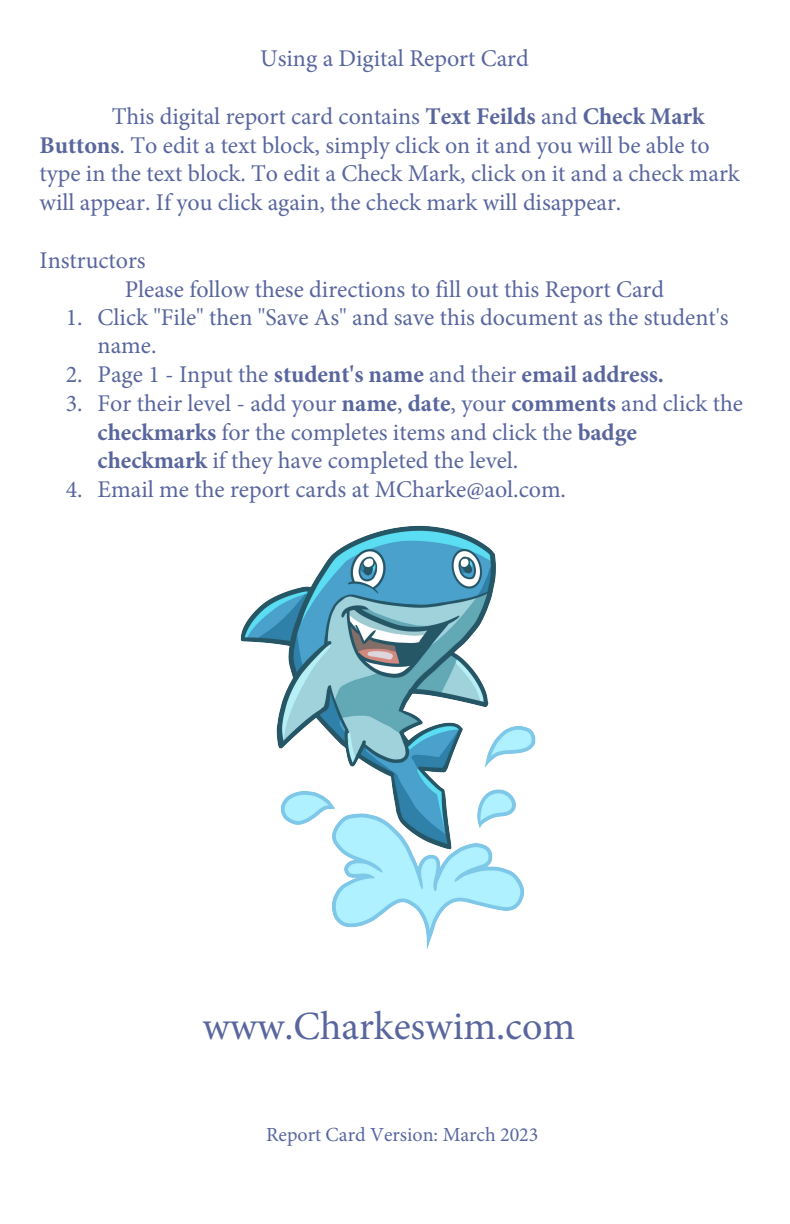
<style>
.page{position:relative;width:790px;height:1224px;background:#fff}
.page>*{position:absolute;margin:0;border:0;box-sizing:border-box;transform-origin:0 0}
.t1{font:40px "Minion Pro";color:#59669e}
.t2{font:24px/28.8px "Minion Pro";color:#59669e}
.t3{font:700 24px "Minion Pro";color:#59669e}
.t4{font:20px "Minion Pro";color:#59669e}
.s1{font-weight:700}
.s2{font-weight:400}
</style>
<div class="page">
<img style="left:240px;top:525px;width:296px;height:424px">
<p class="t2" style="left:260px;top:44px;width:270px">Using a Digital Report Card</p>
<p class="t2" style="left:40px;top:102px;width:701px;text-indent:72px">This digital report card contains <span class="s1">Text Feilds</span> and <span class="s1">Check Mark Buttons</span>. To edit a text block, simply click on it and you will be able to type in the text block. To edit a Check Mark, click on it and a check mark will appear. If you click again, the check mark will disappear.</p>
<p class="t2" style="left:125px;top:246px;width:540px;text-indent:-85px">Instructors<br>Please follow these directions to fill out this Report Card</p>
<p class="t2" style="left:98px;top:303px;width:632px;line-height:28.2px;text-indent:-32px">1. Click "File" then "Save As" and save this document as the student's name.</p>
<p class="t3" style="left:66px;top:357px;width:599px"><span class="s2">2. Page 1 - Input the</span> student's name <span class="s2">and their</span> email address.</p>
<p class="t2" style="left:98px;top:389px;width:646px;text-indent:-32px">3. For their level - add your <span class="s1">name</span>, <span class="s1">date</span>, your <span class="s1">comments</span> and click the <span class="s1">checkmarks</span> for the completes items and click the <span class="s1">badge checkmark</span> if they have completed the level.</p>
<p class="t2" style="left:66px;top:474px;width:501px">4. Email me the report cards at MCharke@aol.com.</p>
<h1 class="t1" style="left:202px;top:999px;width:374px">www.Charkeswim.com</h1>
<p class="t4" style="left:266px;top:1120px;width:273px">Report Card Version: March 2023</p>
</div>
